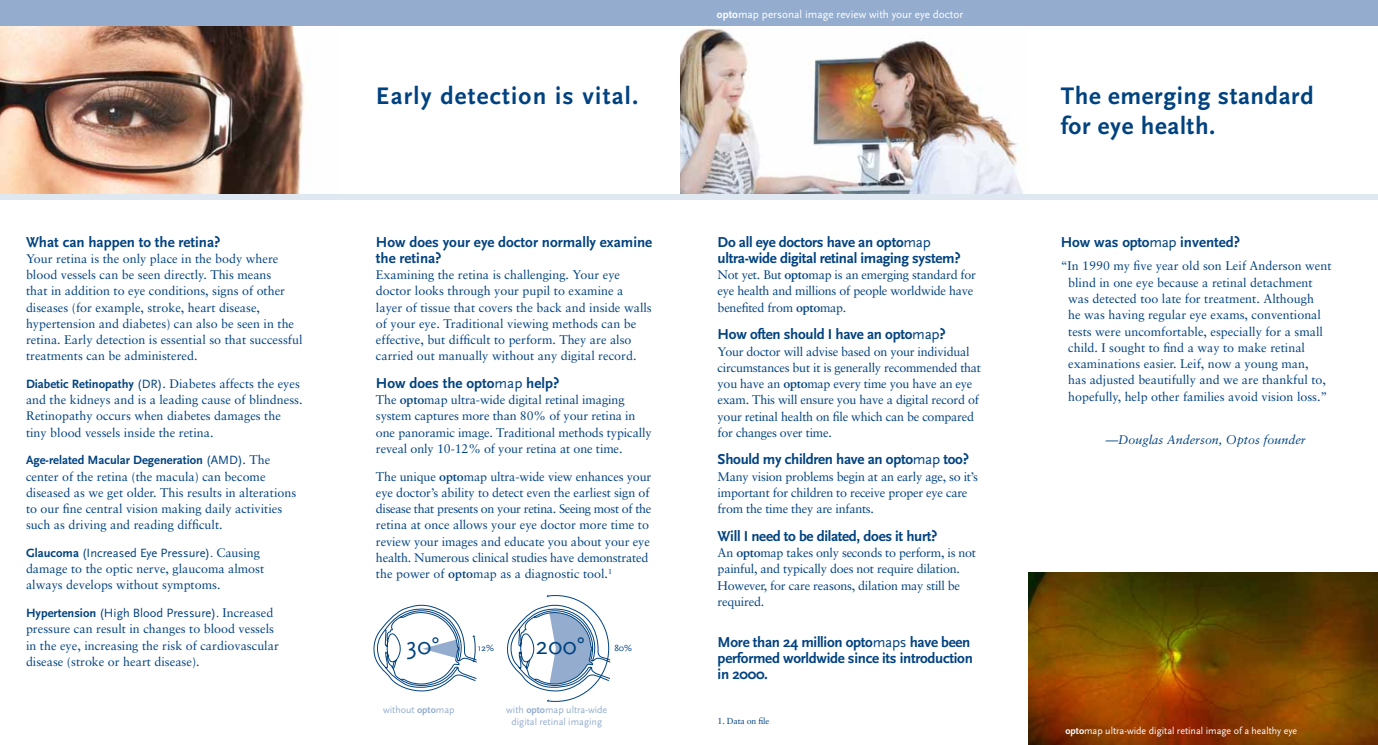
<style>
.page{position:relative;width:1378px;height:745px;background:#fff}
.page>*{position:absolute;margin:0;border:0;box-sizing:border-box;transform-origin:0 0}
.t1{font:700 25px/30px "Scala Sans";letter-spacing:.025em;color:#004280}
.t2{font:700 25px "Scala Sans";letter-spacing:.05em;color:#004280}
.t3{font:25px "Scala Sans";color:#004280}
.t4{font:700 15px/16.2px "Scala Sans";letter-spacing:-.02em;color:#004280}
.t5{font:700 15px/16.2px "Scala Sans";color:#004280}
.t6{font:12.5px/16.2px "Sabon";color:#004280}
.t7{font:12.5px/16.2px "Sabon";letter-spacing:-.02em;color:#004280}
.t8{font:12.5px "Scala Sans";color:#004280}
.t9{font:700 12.5px "Scala Sans";color:#004280}
.t10{font:italic 12.5px "Sabon";color:#004280}
.t11{font:11.25px "Scala Sans";color:#fff}
.t12{font:10px/12px "Scala Sans";color:#94adce;text-align:center}
.t13{font:10px "Scala Sans";color:#fff}
.t14{font:9.25px "Scala Sans";color:#004280}
.t15{font:8.75px "Sabon";letter-spacing:-.02em;color:#004280}
.s1{font-family:"Scala Sans";font-weight:700}
.s2{font-family:"Scala Sans"}
.s3{font-weight:400}
.s4{font-family:"Sabon";font-weight:400}
.s5{font-weight:700}
.s6{font-family:"Sabon"}
</style>
<div class="page">
<img style="left:1029px;top:572px;width:349px;height:172px">
<img style="left:680px;top:28px;width:343px;height:166px">
<img style="left:0;top:26px;width:309px;height:168px">
<div style="left:0;top:0;width:1378px;height:26px;background:#94adce"></div>
<div style="left:0;top:194px;width:1378px;height:6px;background:#dfe7f0"></div>
<svg style="left:507px;top:594px;width:104px;height:108px"></svg>
<svg style="left:374px;top:604px;width:103px;height:87px"></svg>
<p class="t5" style="left:26px;top:234px;width:196px">What can happen to the retina?</p>
<p class="t6" style="left:26px;top:250px;width:278px">Your retina is the only place in the body where blood vessels can be seen directly. This means<br>that in addition to eye conditions, signs of other diseases (for example, stroke, heart disease, hypertension and diabetes) can also be seen in the retina. Early detection is essential so that successful treatments can be administered.</p>
<p class="t6" style="left:26px;top:375px;width:278px"><span class="s1">Diabetic Retinopathy</span> <span class="s2">(DR)</span>. Diabetes affects the eyes and the kidneys and is a leading cause of blindness.<br>Retinopathy occurs when diabetes damages the tiny blood vessels inside the retina.</p>
<p class="t9" style="left:26px;top:453px;width:246px">Age-related Macular Degeneration <span class="s3">(AMD)</span><span class="s4">. The</span></p>
<p class="t6" style="left:26px;top:467px;width:272px">center of the retina (the macula) can become diseased as we get older. This results in alterations to our fine central vision making daily activities such as driving and reading difficult.</p>
<p class="t8" style="left:26px;top:545px;width:236px"><span class="s5">Glaucoma</span> (Increased Eye Pressure). <span class="s6">Causing</span></p>
<p class="t6" style="left:26px;top:560px;width:240px">damage to the optic nerve, glaucoma almost always develops without symptoms.</p>
<p class="t8" style="left:26px;top:605px;width:249px"><span class="s5">Hypertension</span> (High Blood Pressure). <span class="s6">Increased</span></p>
<p class="t6" style="left:26px;top:620px;width:254px">pressure can result in changes to blood vessels in the eye, increasing the risk of cardiovascular disease (stroke or heart disease).</p>
<h1 class="t2" style="left:376px;top:82px;width:264px">Early detection is vital.</h1>
<p class="t5" style="left:376px;top:234px;width:278px">How does your eye doctor normally examine the retina?</p>
<p class="t6" style="left:376px;top:266px;width:277px">Examining the retina is challenging. Your eye doctor looks through your pupil to examine a layer of tissue that covers the back and inside walls of your eye. Traditional viewing methods can be effective, but difficult to perform. They are also carried out manually without any digital record.</p>
<p class="t5" style="left:376px;top:375px;width:185px">How does the opto<span class="s3">map</span> help?</p>
<p class="t6" style="left:376px;top:391px;width:277px">The <span class="s5">opto</span>map ultra-wide digital retinal imaging system captures more than 80% of your retina in one panoramic image. Traditional methods typically reveal only 10-12% of your retina at one time.</p>
<p class="t6" style="left:376px;top:467px;width:277px">The unique <span class="s5">opto</span>map ultra-wide view enhances your eye doctor’s ability to detect even the earliest sign of disease that presents on your retina. Seeing most of the retina at once allows your eye doctor more time to review your images and educate you about your eye health. Numerous clinical studies have demonstrated the power of <span class="s5">opto</span>map as a diagnostic tool.<sup>1</sup></p>
<h1 class="t3" style="left:406px;top:631px;width:35px">30°</h1>
<p class="t14" style="left:478px;top:643px;width:18px">12%</p>
<h1 class="t3" style="left:536px;top:631px;width:51px">200°</h1>
<p class="t14" style="left:614px;top:643px;width:19px">80%</p>
<p class="t12" style="left:383px;top:703px;width:73px">without <span class="s5">opto</span>map</p>
<p class="t12" style="left:506px;top:703px;width:103px">with <span class="s5">opto</span>map ultra-wide digital retinal imaging</p>
<p class="t11" style="left:717px;top:8px;width:248px"><span class="s5">opto</span>map personal image review with your eye doctor</p>
<p class="t4" style="left:717px;top:234px;width:245px">Do all eye doctors have an opto<span class="s3">map </span>ultra-wide digital retinal imaging system?</p>
<p class="t7" style="left:717px;top:266px;width:260px">Not yet. But <span class="s5">opto</span>map is an emerging standard for eye health and millions of people worldwide have benefited from <span class="s5">opto</span>map.</p>
<p class="t4" style="left:717px;top:326px;width:229px">How often should I have an opto<span class="s3">map</span>?</p>
<p class="t7" style="left:717px;top:343px;width:265px">Your doctor will advise based on your individual circumstances but it is generally recommended that you have an <span class="s5">opto</span>map every time you have an eye exam. This will ensure you have a digital record of your retinal health on file which can be compared for changes over time.</p>
<p class="t4" style="left:717px;top:451px;width:253px">Should my children have an opto<span class="s3">map</span> too?</p>
<p class="t7" style="left:717px;top:468px;width:262px">Many vision problems begin at an early age, so it’s important for children to receive proper eye care from the time they are infants.</p>
<p class="t4" style="left:717px;top:528px;width:221px">Will I need to be dilated, does it hurt?</p>
<p class="t7" style="left:717px;top:544px;width:260px">An <span class="s5">opto</span>map takes only seconds to perform, is not painful, and typically does not require dilation.<br>However, for care reasons, dilation may still be required.</p>
<p class="t4" style="left:717px;top:633px;width:257px">More than 24 million opto<span class="s3">maps</span> have been performed worldwide since its introduction in 2000.</p>
<p class="t15" style="left:717px;top:715px;width:53px">1. Data on file</p>
<h1 class="t1" style="left:1060px;top:81px;width:254px">The emerging standard for eye health.</h1>
<p class="t5" style="left:1060px;top:234px;width:181px">How was opto<span class="s3">map</span> invented?</p>
<p class="t6" style="left:1068px;top:258px;width:265px;text-indent:-8px">“In 1990 my five year old son Leif Anderson went blind in one eye because a retinal detachment was detected too late for treatment. Although<br>he was having regular eye exams, conventional tests were uncomfortable, especially for a small child. I sought to find a way to make retinal examinations easier. Leif, now a young man,<br>has adjusted beautifully and we are thankful to, hopefully, help other families avoid vision loss.”</p>
<p class="t10" style="left:1105px;top:432px;width:202px">—Douglas Anderson, Optos founder</p>
<p class="t13" style="left:1065px;top:724px;width:233px"><span class="s5">opto</span>map ultra-wide digital retinal image of a healthy eye</p>
</div>
